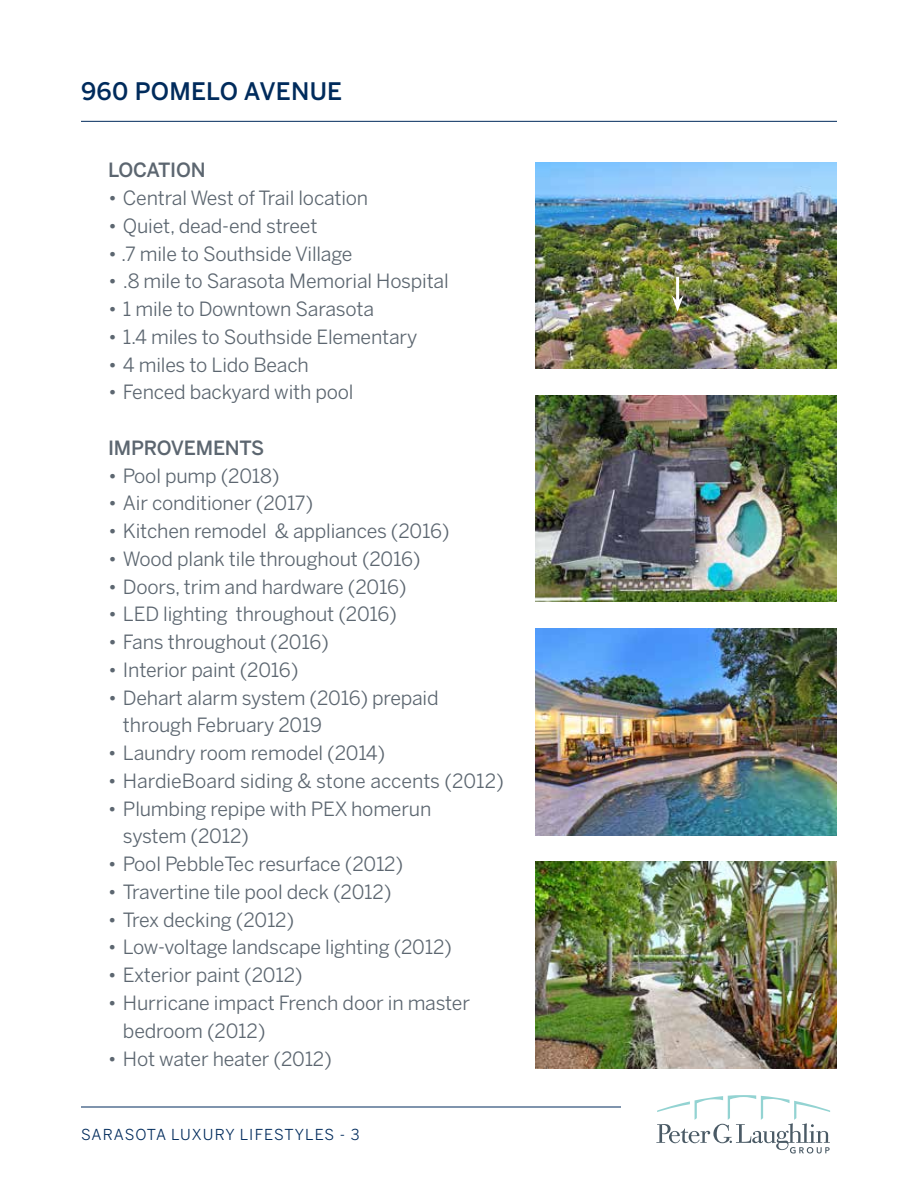
<style>
.page{position:relative;width:918px;height:1188px;background:#fff}
.page>*{position:absolute;margin:0;border:0;box-sizing:border-box;transform-origin:0 0}
.t1{font:500 24px "Benton Sans";letter-spacing:.01em;color:#002b5c}
.t2{font:19.5px/27.8px "Benton Sans";letter-spacing:-.01em;color:#5c6670}
.t3{font:500 19.5px "Benton Sans";letter-spacing:-.01em;color:#5c6670}
.t4{font:15px "Benton Sans";letter-spacing:.065em;color:#002b5c}
</style>
<div class="page">
<svg style="left:656px;top:1095px;width:174px;height:59px"></svg>
<hr style="left:81px;top:1107px;width:540px;height:1px;background:#002b5c">
<hr style="left:81px;top:121px;width:756px;height:1px;background:#002b5c">
<img style="left:536px;top:395px;width:301px;height:207px">
<img style="left:536px;top:162px;width:301px;height:207px">
<img style="left:536px;top:628px;width:301px;height:207px">
<img style="left:536px;top:861px;width:301px;height:207px">
<hr style="left:676px;top:277px;width:3px;height:24px;background:#fff">
<svg style="left:672px;top:295px;width:11px;height:17px"></svg>
<p class="t1" style="left:81px;top:77px;width:263px">960 POMELO AVENUE</p>
<p class="t3" style="left:108px;top:159px;width:99px">LOCATION</p>
<p class="t2" style="left:108px;top:184px;width:262px">• Central West of Trail location</p>
<p class="t2" style="left:108px;top:212px;width:211px">• Quiet, dead-end street</p>
<p class="t2" style="left:108px;top:239px;width:246px">• .7 mile to Southside Village</p>
<p class="t2" style="left:108px;top:267px;width:342px">• .8 mile to Sarasota Memorial Hospital</p>
<p class="t2" style="left:108px;top:295px;width:268px">• 1 mile to Downtown Sarasota</p>
<p class="t2" style="left:108px;top:323px;width:311px">• 1.4 miles to Southside Elementary</p>
<p class="t2" style="left:108px;top:350px;width:202px">• 4 miles to Lido Beach</p>
<p class="t2" style="left:108px;top:378px;width:247px">• Fenced backyard with pool</p>
<p class="t3" style="left:108px;top:436px;width:158px">IMPROVEMENTS</p>
<p class="t2" style="left:108px;top:461px;width:173px">• Pool pump (2018)</p>
<p class="t2" style="left:108px;top:489px;width:207px">• Air conditioner (2017)</p>
<p class="t2" style="left:108px;top:517px;width:343px">• Kitchen remodel &amp; appliances (2016)</p>
<p class="t2" style="left:108px;top:545px;width:314px">• Wood plank tile throughout (2016)</p>
<p class="t2" style="left:108px;top:572px;width:300px">• Doors, trim and hardware (2016)</p>
<p class="t2" style="left:108px;top:600px;width:291px">• LED lighting throughout (2016)</p>
<p class="t2" style="left:108px;top:628px;width:222px">• Fans throughout (2016)</p>
<p class="t2" style="left:108px;top:656px;width:192px">• Interior paint (2016)</p>
<p class="t2" style="left:123px;top:683px;width:317px;text-indent:-15px">• Dehart alarm system (2016) prepaid through February 2019</p>
<p class="t2" style="left:108px;top:739px;width:279px">• Laundry room remodel (2014)</p>
<p class="t2" style="left:108px;top:767px;width:397px">• HardieBoard siding &amp; stone accents (2012)</p>
<p class="t2" style="left:123px;top:794px;width:310px;text-indent:-15px">• Plumbing repipe with PEX homerun system (2012)</p>
<p class="t2" style="left:108px;top:850px;width:297px">• Pool PebbleTec resurface (2012)</p>
<p class="t2" style="left:108px;top:878px;width:285px">• Travertine tile pool deck (2012)</p>
<p class="t2" style="left:108px;top:905px;width:188px">• Trex decking (2012)</p>
<p class="t2" style="left:108px;top:933px;width:346px">• Low-voltage landscape lighting (2012)</p>
<p class="t2" style="left:108px;top:961px;width:196px">• Exterior paint (2012)</p>
<p class="t2" style="left:123px;top:989px;width:349px;text-indent:-15px">• Hurricane impact French door in master bedroom (2012)</p>
<p class="t2" style="left:108px;top:1045px;width:225px">• Hot water heater (2012)</p>
<p class="t4" style="left:81px;top:1126px;width:280px">SARASOTA LUXURY LIFESTYLES - 3</p>
</div>
